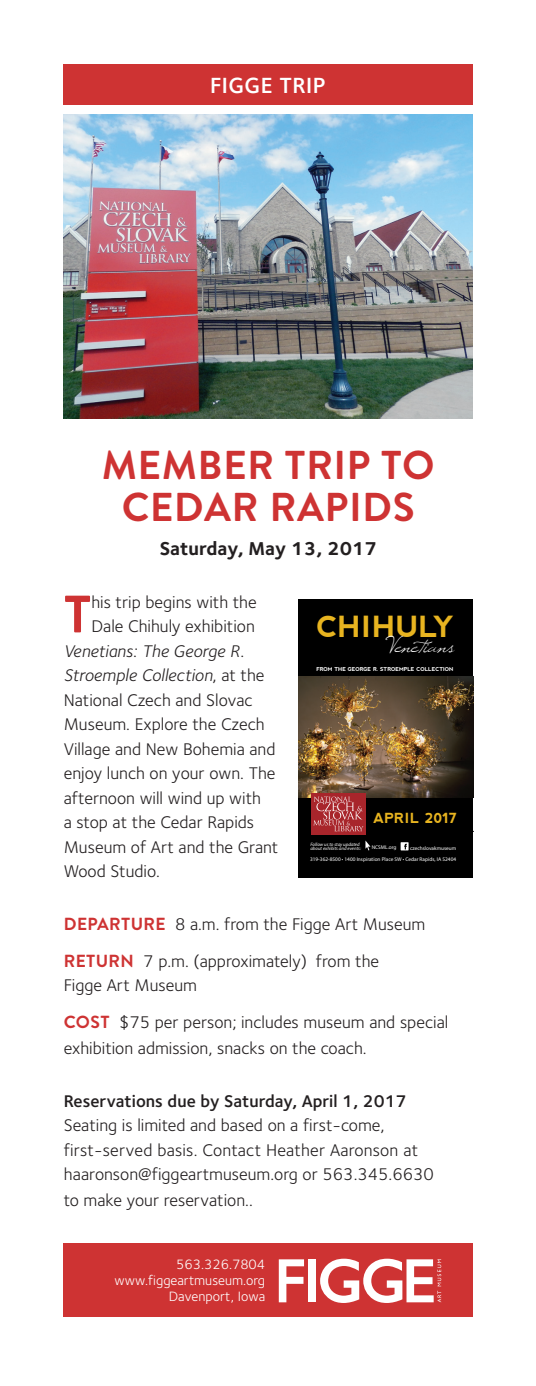
<style>
.page{position:relative;width:536px;height:1386px;background:#fff}
.page>*{position:absolute;margin:0;border:0;box-sizing:border-box;transform-origin:0 0}
.t1{font:700 52.5px "Brandon Text";color:#ce3333}
.t2{font:700 40.25px/42px "Brandon Text";letter-spacing:.02em;color:#ce3333;text-align:center}
.t3{font:700 29.05px "nevis";letter-spacing:.01em;color:#e8b420}
.t4{font:28.18px "Windsong";letter-spacing:-.005em;color:#fff}
.t5{font:600 22.75px "Foundry Sterling";letter-spacing:.02em;color:#fff}
.t6{font:700 19.25px "Foundry Sterling";color:#231f20}
.t7{font:17.5px/24.5px "Foundry Sterling";color:#231f20}
.t8{font:600 17.5px "Foundry Sterling";color:#231f20}
.t9{font:14px/15.8px "Foundry Sterling";color:#fff;text-align:right}
.t10{font:700 14px "nevis";letter-spacing:.02em;color:#e8b420}
.t11{font:5.42px "Myriad Pro";color:#fff}
.t12{font:700 5.42px "nevis";color:#fff}
.t13{font:italic 4.9px/4.4px "Myriad Pro";color:#fff}
.s1{font-style:italic}
.s2{font-family:"Brandon Text";font-weight:700;color:#ce3333}
</style>
<div class="page">
<div style="left:63px;top:1244px;width:409px;height:73px;background:#ce3333"></div>
<svg style="left:279px;top:1259px;width:25px;height:43px"></svg>
<div style="left:308px;top:1259px;width:7px;height:43px;background:#fff"></div>
<svg style="left:320px;top:1259px;width:121px;height:44px"></svg>
<div style="left:63px;top:64px;width:409px;height:41px;background:#ce3333"></div>
<img style="left:63px;top:114px;width:409px;height:304px">
<div style="left:298px;top:599px;width:175px;height:278px;background:#000"></div>
<img style="left:298px;top:676px;width:175px;height:121px">
<div style="left:311px;top:793px;width:54px;height:42px;background:#a8252b"></div>
<svg style="left:298px;top:797px;width:175px;height:54px"></svg>
<h3 class="t5" style="left:210px;top:71px;width:117px">FIGGE TRIP</h3>
<h2 class="t2" style="left:102px;top:443px;width:334px">MEMBER TRIP TO<br>CEDAR RAPIDS</h2>
<p class="t6" style="left:160px;top:537px;width:218px">Saturday, May 13, 2017</p>
<h1 class="t1" style="left:64px;top:578px;width:29px">T</h1>
<p class="t7" style="left:91px;top:590px;width:167px">his trip begins with the<br>Dale Chihuly exhibition</p>
<p class="t7" style="left:64px;top:639px;width:216px"><span class="s1">Venetians: The George R.<br>Stroemple Collection</span>, at the<br>National Czech and Slovac<br>Museum. Explore the Czech<br>Village and New Bohemia and enjoy lunch on your own. The afternoon will wind up with<br>a stop at the Cedar Rapids<br>Museum of Art and the Grant<br>Wood Studio.</p>
<p class="t7" style="left:64px;top:906px;width:363px;line-height:36.8px"><span class="s2">DEPARTURE</span> 8 a.m. from the Figge Art Museum<br><span class="s2">RETURN</span> 7 p.m. (approximately) from the</p>
<p class="t7" style="left:64px;top:967px;width:386px;line-height:36.8px">Figge Art Museum<br><span class="s2">COST</span> $75 per person; includes museum and special</p>
<p class="t7" style="left:64px;top:1036px;width:304px">exhibition admission, snacks on the coach.</p>
<p class="t8" style="left:64px;top:1090px;width:344px">Reservations due by Saturday, April 1, 2017</p>
<p class="t7" style="left:64px;top:1113px;width:371px">Seating is limited and based on a first-come, first-served basis. Contact Heather Aaronson at haaronson@figgeartmuseum.org or 563.345.6630</p>
<p class="t7" style="left:64px;top:1188px;width:190px">to make your reservation..</p>
<h3 class="t3" style="left:317px;top:610px;width:139px">CHIHULY</h3>
<h3 class="t4" style="left:389px;top:625px;width:66px">Venetians</h3>
<p class="t12" style="left:316px;top:666px;width:138px">FROM THE GEORGE R. STROEMPLE COLLECTION</p>
<p class="t10" style="left:373px;top:810px;width:86px">APRIL 2017</p>
<p class="t13" style="left:310px;top:842px;width:52px">Follow us to stay updated about exhibits and events:</p>
<p class="t11" style="left:310px;top:856px;width:147px">319-362-8500 • 1400 Inspiration Place SW • Cedar Rapids, IA 52404</p>
<p class="t11" style="left:371px;top:844px;width:26px">NCSML.org</p>
<p class="t11" style="left:410px;top:844px;width:48px">czechslovakmuseum</p>
<p class="t9" style="left:114px;top:1257px;width:152px">563.326.7804 www.figgeartmuseum.org<br>Davenport, Iowa</p>
</div>
